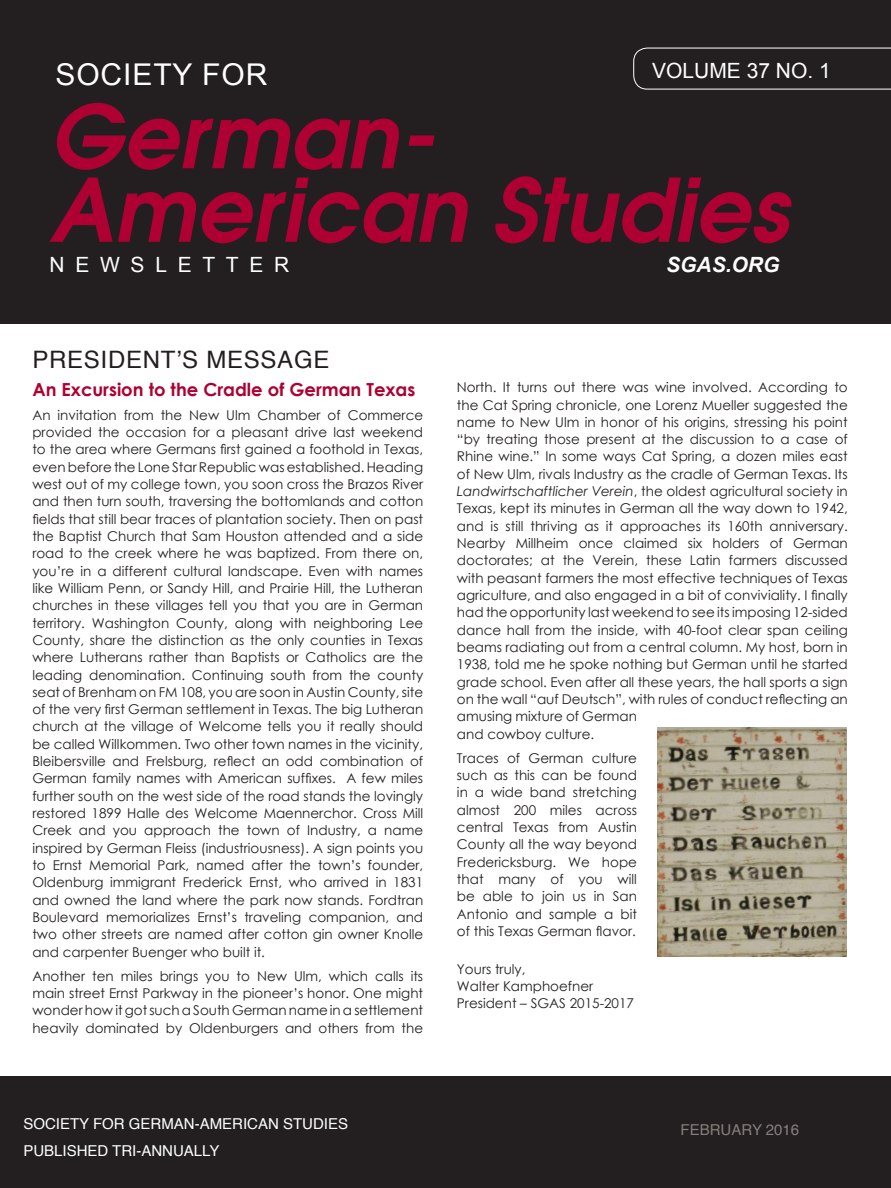
<style>
.page{position:relative;width:891px;height:1188px;background:#fff}
.page>*{position:absolute;margin:0;border:0;box-sizing:border-box;transform-origin:0 0}
.t1{font:italic 600 87px "Avant Garde";color:#ae0032}
.t2{font:30px "Arial";letter-spacing:.03em;color:#fff}
.t3{font:24px "Helvetica";letter-spacing:.03em;color:#231f20}
.t4{font:21px "Arial";color:#fff}
.t5{font:21px "Arial";letter-spacing:.51em;color:#fff}
.t6{font:italic 700 21px "Arial";color:#fff}
.t7{font:700 18px "Century Gothic";color:#ae0032}
.t8{font:15px "Helvetica";color:#fff}
.t9{font:15px "Helvetica";color:#867f7c}
.t10{font:13.5px/17.4px "Century Gothic";color:#231f20;text-align:justify}
.s1{font-style:italic}
</style>
<div class="page">
<div style="left:0;top:0;width:891px;height:324px;background:#231f20"></div>
<div style="left:0;top:1076px;width:891px;height:112px;background:#231f20"></div>
<svg style="left:633px;top:48px;width:258px;height:41px"></svg>
<img style="left:657px;top:728px;width:190px;height:229px">
<p class="t2" style="left:56px;top:55px;width:213px">SOCIETY FOR</p>
<p class="t4" style="left:652px;top:57px;width:180px">VOLUME 37 NO. 1</p>
<p class="t1" style="left:49px;top:79px;width:387px">German-</p>
<p class="t1" style="left:49px;top:153px;width:740px">American Studies</p>
<p class="t5" style="left:50px;top:251px;width:241px">NEWSLETTER</p>
<p class="t6" style="left:666px;top:251px;width:115px">SGAS.ORG</p>
<p class="t3" style="left:32px;top:341px;width:299px">PRESIDENT’S MESSAGE</p>
<p class="t7" style="left:32px;top:375px;width:385px">An Excursion to the Cradle of German Texas</p>
<p class="t10" style="left:32px;top:406px;width:392px">An invitation from the New Ulm Chamber of Commerce provided the occasion for a pleasant drive last weekend to the area where Germans first gained a foothold in Texas, even before the Lone Star Republic was established. Heading west out of my college town, you soon cross the Brazos River and then turn south, traversing the bottomlands and cotton fields that still bear traces of plantation society. Then on past the Baptist Church that Sam Houston attended and a side road to the creek where he was baptized. From there on, you’re in a different cultural landscape. Even with names like William Penn, or Sandy Hill, and Prairie Hill, the Lutheran churches in these villages tell you that you are in German territory. Washington County, along with neighboring Lee County, share the distinction as the only counties in Texas where Lutherans rather than Baptists or Catholics are the leading denomination. Continuing south from the county seat of Brenham on FM 108, you are soon in Austin County, site of the very first German settlement in Texas. The big Lutheran church at the village of Welcome tells you it really should be called Willkommen. Two other town names in the vicinity, Bleibersville and Frelsburg, reflect an odd combination of German family names with American suffixes. A few miles further south on the west side of the road stands the lovingly restored 1899 Halle des Welcome Maennerchor. Cross Mill Creek and you approach the town of Industry, a name inspired by German Fleiss (industriousness). A sign points you to Ernst Memorial Park, named after the town’s founder, Oldenburg immigrant Frederick Ernst, who arrived in 1831 and owned the land where the park now stands. Fordtran Boulevard memorializes Ernst’s traveling companion, and two other streets are named after cotton gin owner Knolle and carpenter Buenger who built it.</p>
<p class="t10" style="left:32px;top:967px;width:392px">Another ten miles brings you to New Ulm, which calls its main street Ernst Parkway in the pioneer’s honor. One might wonder how it got such a South German name in a settlement heavily dominated by Oldenburgers and others from the</p>
<p class="t8" style="left:23px;top:1112px;width:326px">SOCIETY FOR GERMAN-AMERICAN STUDIES</p>
<p class="t8" style="left:23px;top:1140px;width:198px">PUBLISHED TRI-ANNUALLY</p>
<p class="t10" style="left:457px;top:378px;width:392px;text-align:left">North. It turns out there was wine involved. According to the Cat Spring chronicle, one Lorenz Mueller suggested the name to New Ulm in honor of his origins, stressing his point “by treating those present at the discussion to a case of Rhine wine.” In some ways Cat Spring, a dozen miles east of New Ulm, rivals Industry as the cradle of German Texas. Its <span class="s1">Landwirtschaftlicher Verein</span>, the oldest agricultural society in Texas, kept its minutes in German all the way down to 1942, and is still thriving as it approaches its 160th anniversary.<br>Nearby Millheim once claimed six holders of German doctorates; at the Verein, these Latin farmers discussed with peasant farmers the most effective techniques of Texas agriculture, and also engaged in a bit of conviviality. I finally had the opportunity last weekend to see its imposing 12-sided dance hall from the inside, with 40-foot clear span ceiling beams radiating out from a central column. My host, born in 1938, told me he spoke nothing but German until he started grade school. Even after all these years, the hall sports a sign on the wall “auf Deutsch”, with rules of conduct reflecting an amusing mixture of German<br>and cowboy culture.</p>
<p class="t10" style="left:457px;top:749px;width:182px">Traces of German culture such as this can be found in a wide band stretching almost 200 miles across central Texas from Austin County all the way beyond Fredericksburg. We hope that many of you will be able to join us in San Antonio and sample a bit of this Texas German flavor.</p>
<p class="t10" style="left:457px;top:960px;width:70px">Yours truly,</p>
<p class="t10" style="left:457px;top:977px;width:138px">Walter Kamphoefner</p>
<p class="t10" style="left:457px;top:994px;width:179px">President – SGAS 2015-2017</p>
<p class="t9" style="left:681px;top:1118px;width:120px">FEBRUARY 2016</p>
</div>
